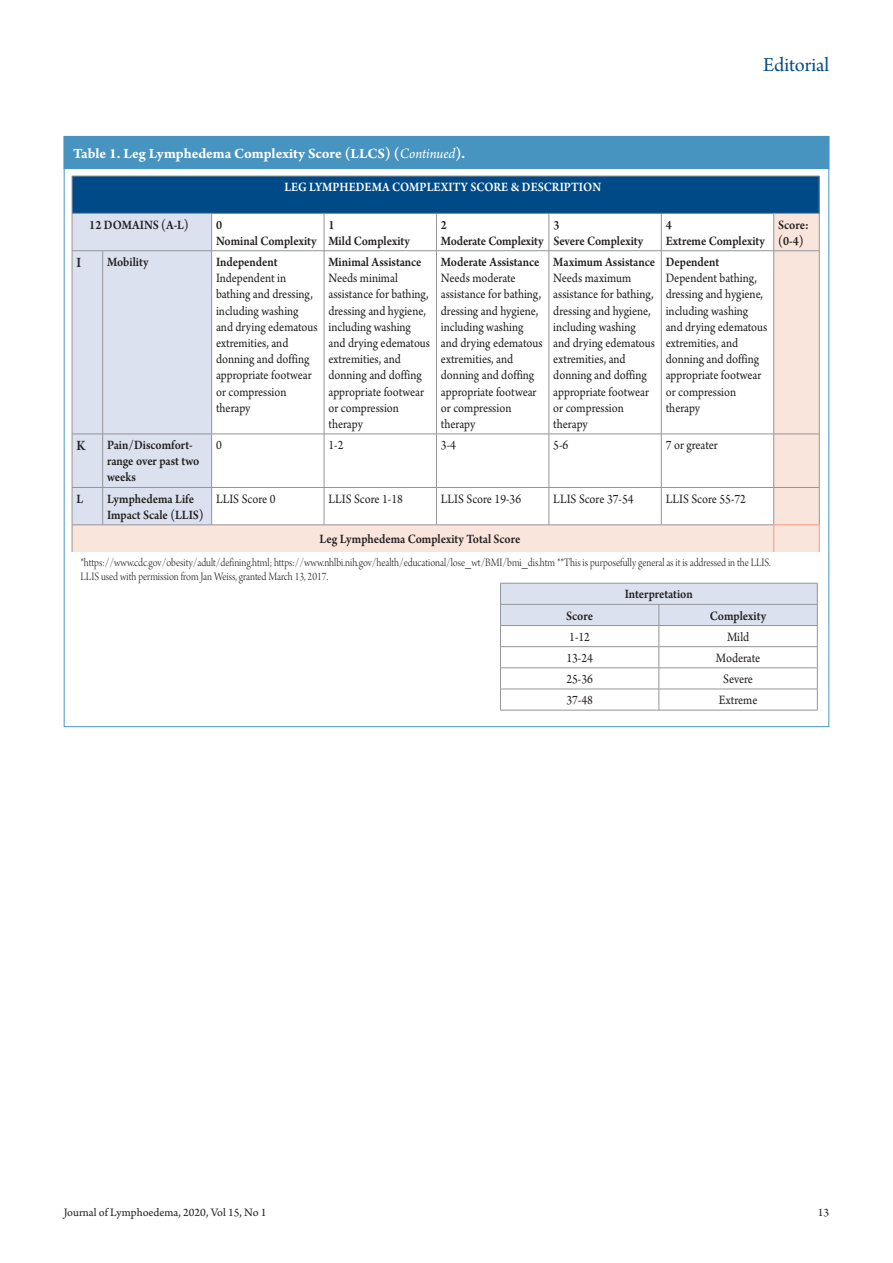
<style>
.page{position:relative;width:893px;height:1263px;background:#fff}
.page>*{position:absolute;margin:0;border:0;box-sizing:border-box;transform-origin:0 0}
.t1{font:21px "Arno Pro Subhead";color:#004b87}
.t2{font:700 15px "Arno Pro";color:#fff}
.t3{font:600 15px "Arno Pro";color:#231f20;scale:.9 1}
.t4{font:13.5px/16.2px "Arno Pro";color:#231f20;scale:.9 1}
.t5{font:600 13.5px/16.2px "Arno Pro";color:#231f20;scale:.9 1}
.t6{font:600 13.5px "Arno Pro";color:#fff;scale:.9 1}
.t7{font:12px/13.5px "Arno Pro Light Display";color:#231f20;scale:.9 1}
.t8{font:12px "Arno Pro";color:#231f20}
.s1{font-weight:400;font-style:italic}
</style>
<div class="page">
<div style="left:64px;top:136px;width:765px;height:33px;background:#4794c0"></div>
<div style="left:72px;top:176px;width:747px;height:37px;background:#004b87"></div>
<svg style="left:212px;top:214px;width:607px;height:338px"></svg>
<hr style="left:72px;top:176px;width:31px;height:1px;background:#939598">
<hr style="left:72px;top:176px;width:1px;height:37px;background:#939598">
<hr style="left:103px;top:176px;width:109px;height:1px;background:#939598">
<hr style="left:212px;top:176px;width:112px;height:1px;background:#939598">
<hr style="left:324px;top:176px;width:112px;height:1px;background:#939598">
<hr style="left:436px;top:176px;width:113px;height:1px;background:#939598">
<hr style="left:549px;top:176px;width:112px;height:1px;background:#939598">
<hr style="left:661px;top:176px;width:113px;height:1px;background:#939598">
<hr style="left:774px;top:176px;width:45px;height:1px;background:#939598">
<hr style="left:819px;top:176px;width:1px;height:37px;background:#939598">
<hr style="left:212px;top:213px;width:112px;height:1px;background:#939598">
<hr style="left:324px;top:213px;width:112px;height:1px;background:#939598">
<hr style="left:324px;top:214px;width:1px;height:37px;background:#939598">
<hr style="left:436px;top:213px;width:113px;height:1px;background:#939598">
<hr style="left:436px;top:214px;width:1px;height:37px;background:#939598">
<hr style="left:549px;top:213px;width:112px;height:1px;background:#939598">
<hr style="left:549px;top:214px;width:1px;height:37px;background:#939598">
<hr style="left:661px;top:213px;width:113px;height:1px;background:#939598">
<hr style="left:661px;top:214px;width:1px;height:37px;background:#939598">
<hr style="left:774px;top:213px;width:45px;height:1px;background:#939598">
<hr style="left:773px;top:214px;width:1px;height:37px;background:#939598">
<hr style="left:819px;top:214px;width:1px;height:37px;background:#939598">
<hr style="left:212px;top:250px;width:112px;height:1px;background:#939598">
<hr style="left:324px;top:250px;width:112px;height:1px;background:#939598">
<hr style="left:324px;top:251px;width:1px;height:183px;background:#939598">
<hr style="left:436px;top:250px;width:113px;height:1px;background:#939598">
<hr style="left:436px;top:251px;width:1px;height:183px;background:#939598">
<hr style="left:549px;top:250px;width:112px;height:1px;background:#939598">
<hr style="left:549px;top:251px;width:1px;height:183px;background:#939598">
<hr style="left:661px;top:250px;width:113px;height:1px;background:#939598">
<hr style="left:661px;top:251px;width:1px;height:183px;background:#939598">
<hr style="left:774px;top:250px;width:45px;height:1px;background:#939598">
<hr style="left:212px;top:434px;width:112px;height:1px;background:#939598">
<hr style="left:324px;top:434px;width:112px;height:1px;background:#939598">
<hr style="left:324px;top:434px;width:1px;height:53px;background:#939598">
<hr style="left:436px;top:434px;width:113px;height:1px;background:#939598">
<hr style="left:436px;top:434px;width:1px;height:53px;background:#939598">
<hr style="left:549px;top:434px;width:112px;height:1px;background:#939598">
<hr style="left:549px;top:434px;width:1px;height:53px;background:#939598">
<hr style="left:661px;top:434px;width:113px;height:1px;background:#939598">
<hr style="left:661px;top:434px;width:1px;height:53px;background:#939598">
<hr style="left:773px;top:434px;width:1px;height:53px;background:#939598">
<hr style="left:212px;top:487px;width:112px;height:1px;background:#939598">
<hr style="left:324px;top:487px;width:112px;height:1px;background:#939598">
<hr style="left:324px;top:488px;width:1px;height:37px;background:#939598">
<hr style="left:436px;top:487px;width:113px;height:1px;background:#939598">
<hr style="left:436px;top:488px;width:1px;height:37px;background:#939598">
<hr style="left:549px;top:487px;width:112px;height:1px;background:#939598">
<hr style="left:549px;top:488px;width:1px;height:37px;background:#939598">
<hr style="left:661px;top:487px;width:113px;height:1px;background:#939598">
<hr style="left:661px;top:488px;width:1px;height:37px;background:#939598">
<hr style="left:773px;top:488px;width:1px;height:36px;background:#939598">
<hr style="left:773px;top:251px;width:1px;height:183px;background:#939598">
<hr style="left:819px;top:251px;width:1px;height:183px;background:#939598">
<hr style="left:774px;top:434px;width:45px;height:1px;background:#939598">
<hr style="left:819px;top:434px;width:1px;height:53px;background:#939598">
<hr style="left:774px;top:487px;width:45px;height:1px;background:#939598">
<hr style="left:819px;top:488px;width:1px;height:36px;background:#939598">
<svg style="left:72px;top:213px;width:140px;height:339px;background:#dbdfea"></svg>
<hr style="left:103px;top:525px;width:109px;height:1px;background:#939598">
<hr style="left:212px;top:525px;width:112px;height:1px;background:#939598">
<hr style="left:324px;top:525px;width:112px;height:1px;background:#939598">
<hr style="left:436px;top:525px;width:113px;height:1px;background:#939598">
<hr style="left:549px;top:525px;width:112px;height:1px;background:#939598">
<hr style="left:661px;top:525px;width:112px;height:1px;background:#939598">
<hr style="left:773px;top:524px;width:47px;height:1px;background:#f6977a">
<svg style="left:773px;top:525px;width:1px;height:27px"></svg>
<svg style="left:819px;top:525px;width:1px;height:27px"></svg>
<svg style="left:500px;top:583px;width:318px;height:127px"></svg>
<hr style="left:500px;top:710px;width:159px;height:1px;background:#939598">
<hr style="left:659px;top:710px;width:158px;height:1px;background:#939598">
<h1 class="t1" style="left:763px;top:53px;width:67px">Editorial</h1>
<p class="t2" style="left:73px;top:144px;width:394px">Table 1. Leg Lymphedema Complexity Score (LLCS) (<span class="s1">Continued</span>).</p>
<p class="t6" style="left:284px;top:179px;width:353px">LEG LYMPHEDEMA COMPLEXITY SCORE &amp; DESCRIPTION</p>
<p class="t5" style="left:89px;top:217px;width:112px">12 DOMAINS (A-L)</p>
<p class="t5" style="left:216px;top:217px;width:113px">0<br>Nominal Complexity</p>
<p class="t5" style="left:328px;top:217px;width:92px">1<br>Mild Complexity</p>
<p class="t5" style="left:441px;top:217px;width:115px">2<br>Moderate Complexity</p>
<p class="t5" style="left:553px;top:217px;width:102px">3<br>Severe Complexity</p>
<p class="t5" style="left:666px;top:217px;width:112px">4<br>Extreme Complexity</p>
<p class="t5" style="left:778px;top:217px;width:35px">Score: (0-4)</p>
<p class="t3" style="left:76px;top:254px;width:7px">I</p>
<p class="t5" style="left:107px;top:254px;width:47px">Mobility</p>
<p class="t5" style="left:216px;top:254px;width:70px">Independent</p>
<p class="t4" style="left:216px;top:271px;width:114px">Independent in bathing and dressing, including washing and drying edematous extremities, and donning and doffing appropriate footwear or compression therapy</p>
<p class="t5" style="left:666px;top:254px;width:61px">Dependent</p>
<p class="t4" style="left:666px;top:271px;width:114px">Dependent bathing, dressing and hygiene, including washing and drying edematous extremities, and donning and doffing appropriate footwear or compression therapy</p>
<p class="t5" style="left:328px;top:254px;width:105px">Minimal Assistance</p>
<p class="t4" style="left:328px;top:271px;width:114px">Needs minimal assistance for bathing, dressing and hygiene, including washing and drying edematous extremities, and donning and doffing appropriate footwear or compression therapy</p>
<p class="t5" style="left:441px;top:254px;width:111px">Moderate Assistance</p>
<p class="t4" style="left:441px;top:271px;width:114px">Needs moderate assistance for bathing, dressing and hygiene, including washing and drying edematous extremities, and donning and doffing appropriate footwear or compression therapy</p>
<p class="t5" style="left:553px;top:254px;width:115px">Maximum Assistance</p>
<p class="t4" style="left:553px;top:271px;width:114px">Needs maximum assistance for bathing, dressing and hygiene, including washing and drying edematous extremities, and donning and doffing appropriate footwear or compression therapy</p>
<p class="t3" style="left:76px;top:437px;width:11px">K</p>
<p class="t5" style="left:107px;top:438px;width:104px">Pain/Discomfort&shy;range over past two weeks</p>
<p class="t4" style="left:216px;top:438px;width:8px">0</p>
<p class="t4" style="left:328px;top:438px;width:18px">1-2</p>
<p class="t4" style="left:441px;top:438px;width:18px">3-4</p>
<p class="t4" style="left:553px;top:438px;width:18px">5-6</p>
<p class="t4" style="left:666px;top:438px;width:59px">7 or greater</p>
<p class="t5" style="left:76px;top:491px;width:9px">L</p>
<p class="t5" style="left:107px;top:491px;width:109px">Lymphedema Life<br>Impact Scale (LLIS)</p>
<p class="t4" style="left:216px;top:491px;width:68px">LLIS Score 0</p>
<p class="t4" style="left:328px;top:491px;width:84px">LLIS Score 1-18</p>
<p class="t4" style="left:441px;top:491px;width:91px">LLIS Score 19-36</p>
<p class="t4" style="left:553px;top:491px;width:91px">LLIS Score 37-54</p>
<p class="t4" style="left:666px;top:491px;width:91px">LLIS Score 55-72</p>
<p class="t5" style="left:319px;top:531px;width:225px">Leg Lymphedema Complexity Total Score</p>
<p class="t7" style="left:81px;top:557px;width:768px">*https://www.cdc.gov/obesity/adult/defining.html; https://www.nhlbi.nih.gov/health/educational/lose_wt/BMI/bmi_dis.htm **This is purposefully general as it is addressed in the LLIS.<br>LLIS used with permission from Jan Weiss, granted March 13, 2017.</p>
<p class="t5" style="left:625px;top:587px;width:77px">Interpretation</p>
<p class="t5" style="left:566px;top:608px;width:31px">Score</p>
<p class="t5" style="left:710px;top:608px;width:64px">Complexity</p>
<p class="t4" style="left:569px;top:629px;width:25px">1-12</p>
<p class="t4" style="left:727px;top:629px;width:26px">Mild</p>
<p class="t4" style="left:566px;top:650px;width:31px">13-24</p>
<p class="t4" style="left:716px;top:650px;width:51px">Moderate</p>
<p class="t4" style="left:566px;top:671px;width:31px">25-36</p>
<p class="t4" style="left:723px;top:671px;width:35px">Severe</p>
<p class="t4" style="left:566px;top:693px;width:31px">37-48</p>
<p class="t4" style="left:719px;top:693px;width:44px">Extreme</p>
<p class="t8" style="left:64px;top:1205px;width:204px">Journal of Lymphoedema, 2020, Vol 15, No 1</p>
<p class="t8" style="left:818px;top:1205px;width:13px">13</p>
</div>
